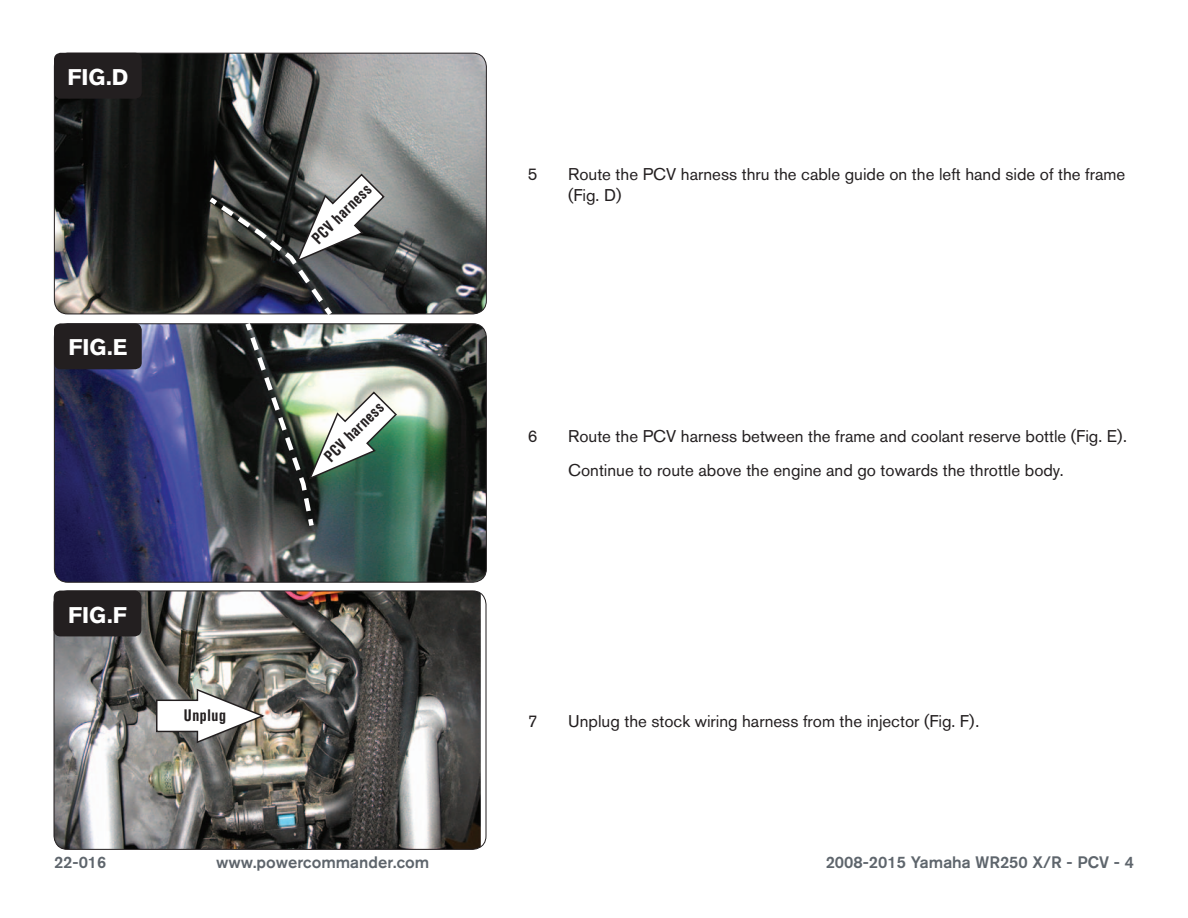
<style>
.page{position:relative;width:1188px;height:918px;background:#fff}
.page>*{position:absolute;margin:0;border:0;box-sizing:border-box;transform-origin:0 0}
.t1{font:700 22.5px "Akzidenz Grotesk BQ";color:#fff}
.Bodycopy{font:16.8px/20.2px "Akzidenz Grotesk BQ";color:#231f20}
.t2{font:500 16.5px "Akzidenz Grotesk BQ";color:#5e656c}
.Callouts{font:700 condensed 16.5px "Akzidenz Grotesk BQ";letter-spacing:.04em;color:#231f20}
</style>
<div class="page">
<img style="left:54px;top:53px;width:432px;height:261px">
<img style="left:54px;top:591px;width:427px;height:258px">
<div style="left:54px;top:591px;width:432px;height:259px;border:1px solid #231f20;border-radius:14px"></div>
<div style="left:54px;top:591px;width:87px;height:45px;background:#231f20;border-radius:7px"></div>
<div style="left:54px;top:53px;width:88px;height:46px;background:#231f20;border-radius:7px"></div>
<img style="left:54px;top:324px;width:431px;height:257px">
<div style="left:54px;top:323px;width:88px;height:46px;background:#231f20;border-radius:7px"></div>
<svg style="left:155px;top:688px;width:112px;height:56px"></svg>
<img style="left:205px;top:173px;width:193px;height:358px">
<p class="t1" style="left:67px;top:64px;width:62px">FIG.D</p>
<p class="t1" style="left:68px;top:334px;width:61px">FIG.E</p>
<p class="t1" style="left:68px;top:602px;width:60px">FIG.F</p>
<p class="Callouts" style="left:184px;top:706px;width:44px">Unplug</p>
<p class="Callouts" style="left:308px;top:234px;width:78px;rotate:-45deg">PCV harness</p>
<p class="Callouts" style="left:320px;top:452px;width:78px;rotate:-45deg">PCV harness</p>
<p class="Bodycopy" style="left:528px;top:164px;width:11px">5</p>
<p class="Bodycopy" style="left:568px;top:164px;width:559px">Route the PCV harness thru the cable guide on the left hand side of the frame (Fig. D)</p>
<p class="Bodycopy" style="left:528px;top:426px;width:11px">6</p>
<p class="Bodycopy" style="left:568px;top:426px;width:561px">Route the PCV harness between the frame and coolant reserve bottle (Fig. E).</p>
<p class="Bodycopy" style="left:568px;top:460px;width:497px">Continue to route above the engine and go towards the throttle body.</p>
<p class="Bodycopy" style="left:528px;top:711px;width:11px">7</p>
<p class="Bodycopy" style="left:568px;top:711px;width:413px">Unplug the stock wiring harness from the injector (Fig. F).</p>
<p class="t2" style="left:54px;top:852px;width:54px">22-016</p>
<p class="t2" style="left:216px;top:852px;width:215px">www.powercommander.com</p>
<p class="t2" style="left:826px;top:852px;width:310px">2008-2015 Yamaha WR250 X/R - PCV - 4</p>
</div>
